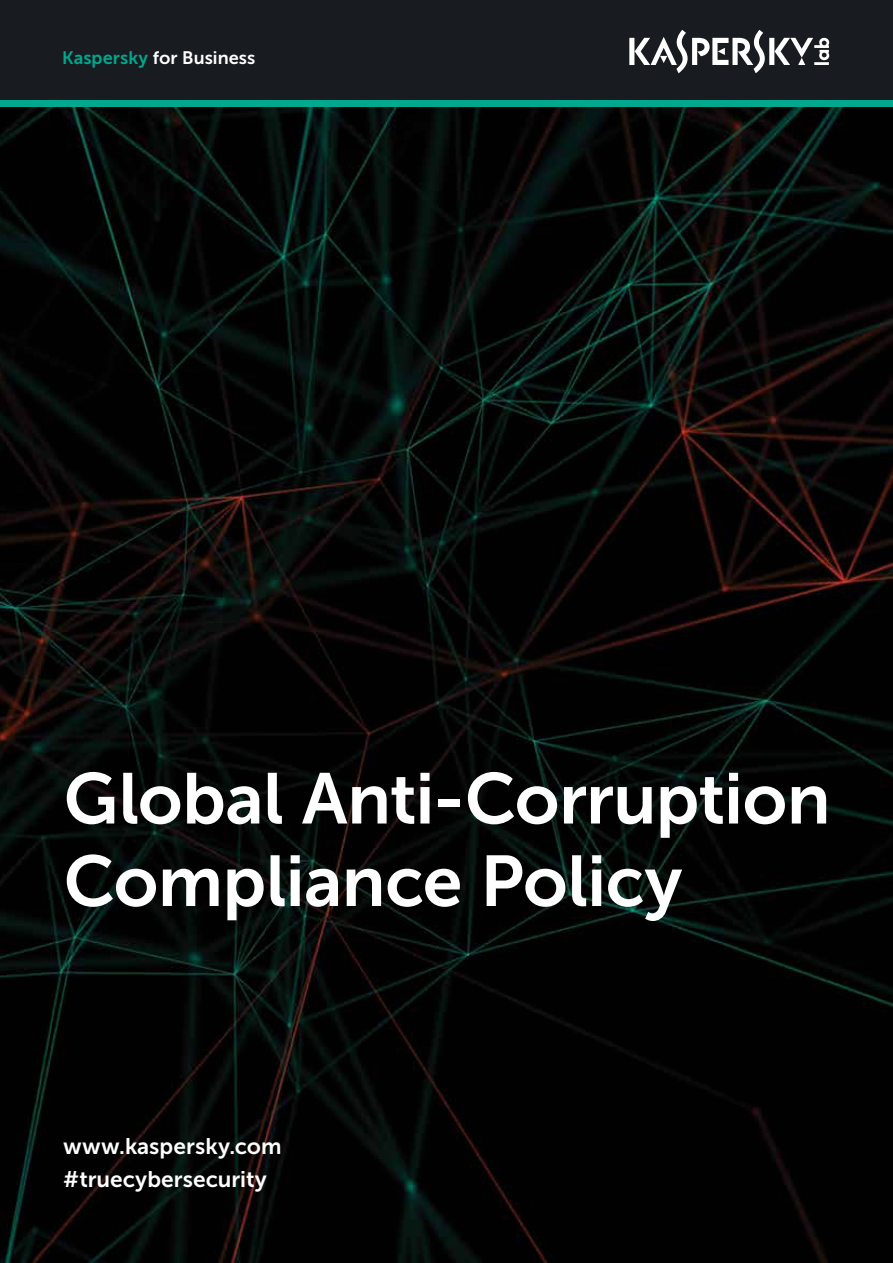
<style>
.page{position:relative;width:893px;height:1263px;background:#fff}
.page>*{position:absolute;margin:0;border:0;box-sizing:border-box;transform-origin:0 0}
.t1{font:71.4px/82.5px "Museo Sans Cyrl 700";letter-spacing:-.01em;color:#fff}
.t2{font:22.5px/33px "Museo Sans Cyrl 700";color:#fff}
.t3{font:18px "Museo Sans Cyrl 700";color:#fff}
.s1{color:#00a88e}
</style>
<div class="page">
<img style="left:0;top:106px;width:893px;height:1157px">
<div style="left:0;top:0;width:893px;height:100px;background:#181b20"></div>
<div style="left:0;top:100px;width:893px;height:6px;background:#00a88e"></div>
<svg style="left:629px;top:30px;width:200px;height:43px"></svg>
<p class="t3" style="left:62px;top:48px;width:195px"><span class="s1">Kaspersky</span> for Business</p>
<p class="t1" style="left:64px;top:758px;width:769px">Global Anti-Corruption<br>Compliance Policy</p>
<p class="t2" style="left:63px;top:1129px;width:220px">www.kaspersky.com #truecybersecurity</p>
</div>
